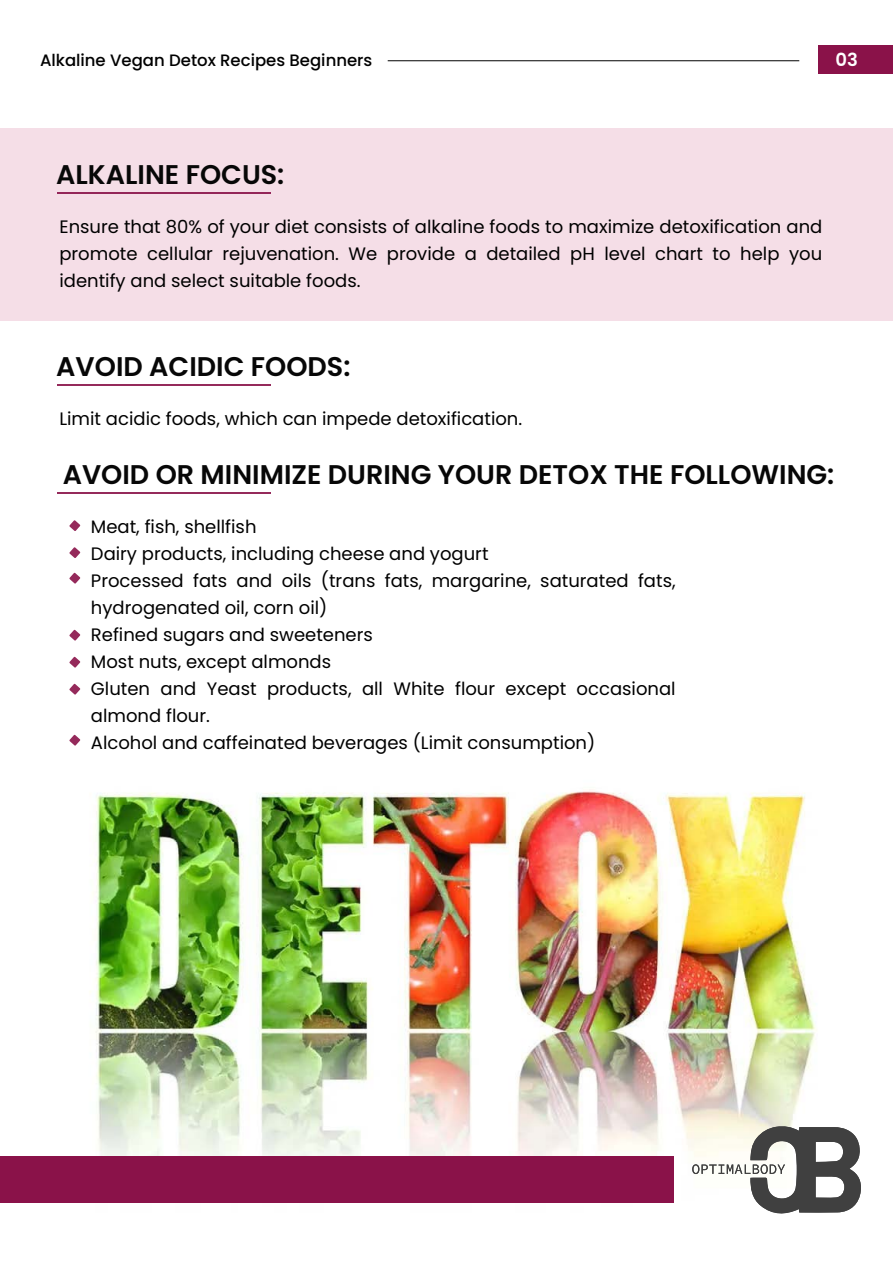
<style>
.page{position:relative;width:893px;height:1263px;background:#fff}
.page>*{position:absolute;margin:0;border:0;box-sizing:border-box;transform-origin:0 0}
.t1{font:600 27px "Poppins";color:#070707}
.t2{font:18px/27px "Poppins";color:#000;text-align:justify}
.t3{font:600 18px "Poppins";color:#fff}
.t4{font:500 16.5px "Poppins";color:#000}
</style>
<div class="page">
<img style="left:4px;top:734px;width:813px;height:423px">
<div style="left:0;top:128px;width:893px;height:193px;background:#f5dee7"></div>
<hr style="left:58px;top:192px;width:213px;height:2px;background:#8a1249">
<div style="left:818px;top:45px;width:75px;height:29px;background:#8a1249"></div>
<hr style="left:388px;top:60px;width:411px;height:1px;background:#020202">
<svg style="left:692px;top:1125px;width:169px;height:89px"></svg>
<div style="left:1px;top:1157px;width:673px;height:46px;background:#8a1249"></div>
<hr style="left:58px;top:492px;width:213px;height:2px;background:#8a1249">
<hr style="left:58px;top:384px;width:213px;height:2px;background:#8a1249">
<svg style="left:69px;top:520px;width:11px;height:11px"></svg>
<svg style="left:69px;top:547px;width:11px;height:11px"></svg>
<svg style="left:69px;top:573px;width:11px;height:11px"></svg>
<svg style="left:69px;top:630px;width:11px;height:10px"></svg>
<svg style="left:69px;top:657px;width:11px;height:11px"></svg>
<svg style="left:69px;top:684px;width:11px;height:10px"></svg>
<svg style="left:69px;top:735px;width:11px;height:11px"></svg>
<p class="t4" style="left:40px;top:51px;width:334px">Alkaline Vegan Detox Recipes Beginners</p>
<p class="t3" style="left:835px;top:49px;width:24px">03</p>
<h1 class="t1" style="left:56px;top:159px;width:230px">ALKALINE FOCUS:</h1>
<p class="t2" style="left:59px;top:213px;width:764px">Ensure that 80% of your diet consists of alkaline foods to maximize detoxification and promote cellular rejuvenation. We provide a detailed pH level chart to help you identify and select suitable foods.</p>
<h1 class="t1" style="left:56px;top:351px;width:296px">AVOID ACIDIC FOODS:</h1>
<p class="t2" style="left:59px;top:405px;width:464px">Limit acidic foods, which can impede detoxification.</p>
<h1 class="t1" style="left:63px;top:459px;width:773px">AVOID OR MINIMIZE DURING YOUR DETOX THE FOLLOWING:</h1>
<p class="t2" style="left:91px;top:513px;width:586px;text-align:left">Meat, fish, shellfish<br>Dairy products, including cheese and yogurt<br>Processed fats and oils (trans fats, margarine, saturated fats, hydrogenated oil, corn oil)<br>Refined sugars and sweeteners<br>Most nuts, except almonds<br>Gluten and Yeast products, all White flour except occasional almond flour.<br>Alcohol and caffeinated beverages (Limit consumption)</p>
</div>
